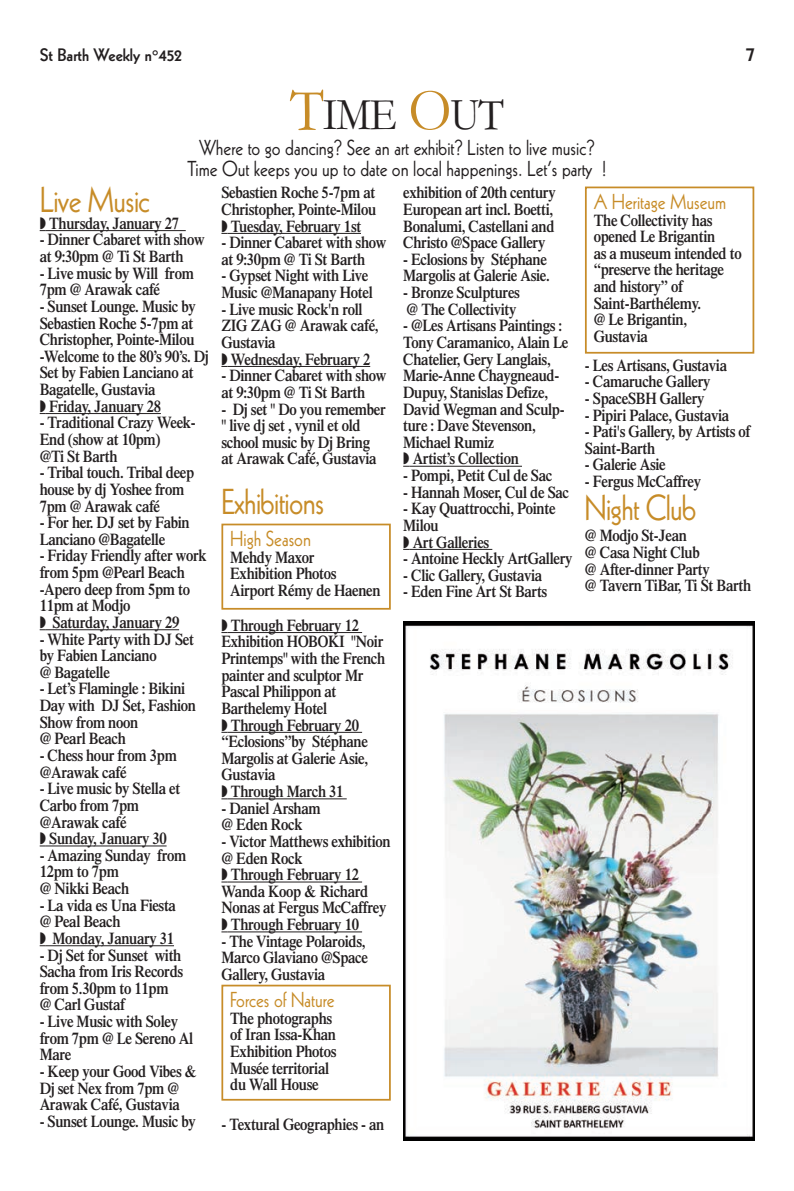
<style>
.page{position:relative;width:794px;height:1191px;background:#fff}
.page>*{position:absolute;margin:0;border:0;box-sizing:border-box;transform-origin:0 0}
.t1{font:45.85px "Garamond";color:#231f20;scale:.9 1}
.t2{font:35px "Kabel";letter-spacing:-.02em;color:#c78c28;scale:.88 1}
.t3{font:21px/21px "Kabel";color:#231f20;text-align:center;scale:.9 1}
.t4{font:21px "Kabel";color:#c78c28;scale:.9 1}
.t5{font:800 21px "Kabel";color:#231f20}
.t6{font:800 17.5px "Kabel";color:#231f20}
.t7{font:600 16.62px/16.6px "Times";letter-spacing:-.02em;color:#231f20;scale:.88 1}
.s1{font-size:61.25px;color:#c78c28}
</style>
<div class="page">
<hr style="left:46px;top:230px;width:140px;height:1px;background:#231f20">
<hr style="left:46px;top:413px;width:115px;height:1px;background:#231f20">
<hr style="left:46px;top:629px;width:133px;height:1px;background:#231f20">
<hr style="left:46px;top:845px;width:121px;height:1px;background:#231f20">
<hr style="left:46px;top:945px;width:128px;height:1px;background:#231f20">
<hr style="left:227px;top:233px;width:134px;height:1px;background:#231f20">
<hr style="left:227px;top:366px;width:143px;height:1px;background:#231f20">
<hr style="left:227px;top:632px;width:135px;height:1px;background:#231f20">
<hr style="left:227px;top:732px;width:135px;height:1px;background:#231f20">
<hr style="left:227px;top:798px;width:120px;height:1px;background:#231f20">
<hr style="left:227px;top:881px;width:135px;height:1px;background:#231f20">
<hr style="left:227px;top:931px;width:135px;height:1px;background:#231f20">
<hr style="left:409px;top:466px;width:113px;height:1px;background:#231f20">
<hr style="left:409px;top:549px;width:83px;height:1px;background:#231f20">
<div style="left:221px;top:523px;width:170px;height:86px;border:2px solid #c78c28"></div>
<div style="left:221px;top:984px;width:170px;height:116px;border:2px solid #c78c28"></div>
<div style="left:585px;top:186px;width:169px;height:168px;border:2px solid #c78c28"></div>
<img style="left:403px;top:622px;width:351px;height:518px">
<svg style="left:221px;top:232px;width:6px;height:2px"></svg>
<svg style="left:221px;top:731px;width:6px;height:2px"></svg>
<svg style="left:403px;top:465px;width:6px;height:2px"></svg>
<svg style="left:403px;top:548px;width:6px;height:2px"></svg>
<p class="t6" style="left:40px;top:49px;width:144px">St Barth Weekly n°452</p>
<p class="t5" style="left:747px;top:46px;width:9px">7</p>
<h1 class="t1" style="left:290px;top:99px;width:239px"><span class="s1">T</span>IME <span class="s1">O</span>UT</h1>
<p class="t3" style="left:187px;top:138px;width:467px">Where to go dancing? See an art exhibit? Listen to live music?<br>Time Out keeps you up to date on local happenings. Let’s party !</p>
<h2 class="t2" style="left:40px;top:186px;width:127px">Live Music</h2>
<p class="t7" style="left:49px;top:216px;width:149px">Thursday, January 27</p>
<p class="t7" style="left:40px;top:233px;width:189px">- Dinner Cabaret with show at 9:30pm @ Ti St Barth</p>
<p class="t7" style="left:40px;top:266px;width:177px">- Live music by Will from<br>7pm @ Arawak café</p>
<p class="t7" style="left:40px;top:299px;width:179px">- Sunset Lounge. Music by</p>
<p class="t7" style="left:40px;top:316px;width:176px">Sebastien Roche 5-7pm at</p>
<p class="t7" style="left:40px;top:333px;width:177px">Christopher, Pointe-Milou</p>
<p class="t7" style="left:40px;top:349px;width:194px">-Welcome to the 80’s 90’s. Dj</p>
<p class="t7" style="left:40px;top:366px;width:176px">Set by Fabien Lanciano at</p>
<p class="t7" style="left:40px;top:383px;width:133px">Bagatelle, Gustavia</p>
<p class="t7" style="left:49px;top:399px;width:129px">Friday, January 28</p>
<p class="t7" style="left:40px;top:416px;width:179px">- Traditional Crazy Week-<br>End (show at 10pm)<br>@Ti St Barth</p>
<p class="t7" style="left:40px;top:466px;width:177px">- Tribal touch. Tribal deep house by dj Yoshee from<br>7pm @ Arawak café</p>
<p class="t7" style="left:40px;top:516px;width:172px">- For her. DJ set by Fabin<br>Lanciano @Bagatelle</p>
<p class="t7" style="left:40px;top:549px;width:191px">- Friday Friendly after work</p>
<p class="t7" style="left:40px;top:565px;width:167px">from 5pm @Pearl Beach</p>
<p class="t7" style="left:40px;top:582px;width:172px">-Apero deep from 5pm to</p>
<p class="t7" style="left:40px;top:599px;width:105px">11pm at Modjo</p>
<p class="t7" style="left:53px;top:615px;width:146px">Saturday, January 29</p>
<p class="t7" style="left:40px;top:632px;width:177px">- White Party with DJ Set by Fabien Lanciano<br>@ Bagatelle</p>
<p class="t7" style="left:40px;top:682px;width:179px">- Let’s Flamingle : Bikini<br>Day with DJ Set, Fashion<br>Show from noon<br>@ Pearl Beach</p>
<p class="t7" style="left:40px;top:748px;width:157px">- Chess hour from 3pm @Arawak café</p>
<p class="t7" style="left:40px;top:782px;width:161px">- Live music by Stella et</p>
<p class="t7" style="left:40px;top:798px;width:114px">Carbo from 7pm</p>
<p class="t7" style="left:40px;top:815px;width:100px">@Arawak café</p>
<p class="t7" style="left:49px;top:831px;width:135px">Sunday, January 30</p>
<p class="t7" style="left:40px;top:848px;width:168px">- Amazing Sunday from<br>12pm to 7pm<br>@ Nikki Beach</p>
<p class="t7" style="left:40px;top:898px;width:156px">- La vida es Una Fiesta @ Peal Beach</p>
<p class="t7" style="left:53px;top:931px;width:140px">Monday, January 31</p>
<p class="t7" style="left:40px;top:948px;width:165px">- Dj Set for Sunset with<br>Sacha from Iris Records from 5.30pm to 11pm @ Carl Gustaf</p>
<p class="t7" style="left:40px;top:1014px;width:176px">- Live Music with Soley from 7pm @ Le Sereno Al<br>Mare</p>
<p class="t7" style="left:40px;top:1064px;width:180px">- Keep your Good Vibes &amp;<br>Dj set Nex from 7pm @<br>Arawak Café, Gustavia</p>
<p class="t7" style="left:40px;top:1114px;width:179px">- Sunset Lounge. Music by</p>
<p class="t7" style="left:221px;top:186px;width:177px;text-align:center">Sebastien Roche 5-7pm at<br>Christopher, Pointe-Milou<br>Tuesday, February 1st</p>
<p class="t7" style="left:221px;top:236px;width:189px">- Dinner Cabaret with show at 9:30pm @ Ti St Barth</p>
<p class="t7" style="left:221px;top:269px;width:174px">- Gypset Night with Live<br>Music @Manapany Hotel</p>
<p class="t7" style="left:221px;top:302px;width:162px">- Live music Rock'n roll</p>
<p class="t7" style="left:221px;top:319px;width:180px">ZIG ZAG @ Arawak café,</p>
<p class="t7" style="left:221px;top:335px;width:63px">Gustavia</p>
<p class="t7" style="left:231px;top:352px;width:160px">Wednesday, February 2</p>
<p class="t7" style="left:221px;top:369px;width:189px">- Dinner Cabaret with show at 9:30pm @ Ti St Barth</p>
<p class="t7" style="left:221px;top:402px;width:188px">- Dj set " Do you remember " live dj set , vynil et old school music by Dj Bring at Arawak Café, Gustavia</p>
<h2 class="t2" style="left:221px;top:488px;width:118px">Exhibitions</h2>
<p class="t4" style="left:230px;top:530px;width:91px">High Season</p>
<p class="t7" style="left:230px;top:550px;width:172px">Mehdy Maxor<br>Exhibition Photos<br>Airport Rémy de Haenen</p>
<p class="t7" style="left:231px;top:618px;width:147px">Through February 12</p>
<p class="t7" style="left:221px;top:635px;width:186px">Exhibition HOBOKI "Noir</p>
<p class="t7" style="left:221px;top:651px;width:188px">Printemps" with the French</p>
<p class="t7" style="left:221px;top:668px;width:163px">painter and sculptor Mr</p>
<p class="t7" style="left:221px;top:685px;width:132px">Pascal Philippon at</p>
<p class="t7" style="left:221px;top:701px;width:122px">Barthelemy Hotel</p>
<p class="t7" style="left:231px;top:718px;width:147px">Through February 20</p>
<p class="t7" style="left:221px;top:734px;width:168px">“Eclosions”by Stéphane</p>
<p class="t7" style="left:221px;top:751px;width:168px">Margolis at Galerie Asie,</p>
<p class="t7" style="left:221px;top:768px;width:63px">Gustavia</p>
<p class="t7" style="left:231px;top:784px;width:130px">Through March 31</p>
<p class="t7" style="left:221px;top:801px;width:114px">- Daniel Arsham @ Eden Rock</p>
<p class="t7" style="left:221px;top:834px;width:194px">- Victor Matthews exhibition</p>
<p class="t7" style="left:221px;top:851px;width:94px">@ Eden Rock</p>
<p class="t7" style="left:231px;top:867px;width:147px">Through February 12</p>
<p class="t7" style="left:221px;top:884px;width:168px">Wanda Koop &amp; Richard</p>
<p class="t7" style="left:221px;top:901px;width:189px">Nonas at Fergus McCaffrey</p>
<p class="t7" style="left:231px;top:917px;width:147px">Through February 10</p>
<p class="t7" style="left:221px;top:934px;width:168px">- The Vintage Polaroids,<br>Marco Glaviano @Space<br>Gallery, Gustavia</p>
<p class="t4" style="left:230px;top:991px;width:118px">Forces of Nature</p>
<p class="t7" style="left:230px;top:1011px;width:122px">The photographs of Iran Issa-Khan<br>Exhibition Photos<br>Musée territorial du Wall House</p>
<p class="t7" style="left:221px;top:1117px;width:187px">- Textural Geographies - an</p>
<p class="t7" style="left:403px;top:186px;width:175px">exhibition of 20th century<br>European art incl. Boetti,<br>Bonalumi, Castellani and<br>Christo @Space Gallery</p>
<p class="t7" style="left:403px;top:252px;width:168px">- Eclosions by Stéphane<br>Margolis at Galerie Asie.</p>
<p class="t7" style="left:403px;top:286px;width:134px">- Bronze Sculptures @ The Collectivity</p>
<p class="t7" style="left:403px;top:319px;width:182px">- @Les Artisans Paintings :</p>
<p class="t7" style="left:403px;top:335px;width:189px">Tony Caramanico, Alain Le</p>
<p class="t7" style="left:403px;top:352px;width:169px">Chatelier, Gery Langlais,</p>
<p class="t7" style="left:403px;top:369px;width:179px">Marie-Anne Chaygneaud-</p>
<p class="t7" style="left:403px;top:385px;width:166px">Dupuy, Stanislas Defize,</p>
<p class="t7" style="left:403px;top:402px;width:185px">David Wegman and Sculp-</p>
<p class="t7" style="left:403px;top:419px;width:152px">ture : Dave Stevenson,</p>
<p class="t7" style="left:403px;top:435px;width:105px">Michael Rumiz</p>
<p class="t7" style="left:413px;top:452px;width:122px">Artist’s Collection</p>
<p class="t7" style="left:403px;top:468px;width:171px">- Pompi, Petit Cul de Sac</p>
<p class="t7" style="left:403px;top:485px;width:190px">- Hannah Moser, Cul de Sac</p>
<p class="t7" style="left:403px;top:502px;width:175px">- Kay Quattrocchi, Pointe</p>
<p class="t7" style="left:403px;top:518px;width:42px">Milou</p>
<p class="t7" style="left:413px;top:535px;width:88px">Art Galleries</p>
<p class="t7" style="left:403px;top:552px;width:194px">- Antoine Heckly ArtGallery</p>
<p class="t7" style="left:403px;top:568px;width:160px">- Clic Gallery, Gustavia</p>
<p class="t7" style="left:403px;top:585px;width:165px">- Eden Fine Art St Barts</p>
<p class="t4" style="left:594px;top:193px;width:149px">A Heritage Museum</p>
<p class="t7" style="left:593px;top:213px;width:170px">The Collectivity has opened Le Brigantin<br>as a museum intended to “preserve the heritage and history” of<br>Saint-Barthélemy.<br>@ Le Brigantin,<br>Gustavia</p>
<p class="t7" style="left:585px;top:358px;width:163px">- Les Artisans, Gustavia</p>
<p class="t7" style="left:585px;top:375px;width:144px">- Camaruche Gallery</p>
<p class="t7" style="left:585px;top:391px;width:137px">- SpaceSBH Gallery</p>
<p class="t7" style="left:585px;top:408px;width:165px">- Pipiri Palace, Gustavia</p>
<p class="t7" style="left:585px;top:425px;width:189px">- Pati's Gallery, by Artists of<br>Saint-Barth</p>
<p class="t7" style="left:585px;top:458px;width:93px">- Galerie Asie</p>
<p class="t7" style="left:585px;top:474px;width:133px">- Fergus McCaffrey</p>
<h2 class="t2" style="left:585px;top:495px;width:128px">Night Club</h2>
<p class="t7" style="left:585px;top:529px;width:190px">@ Modjo St-Jean<br>@ Casa Night Club<br>@ After-dinner Party<br>@ Tavern TiBar, Ti St Barth</p>
</div>
